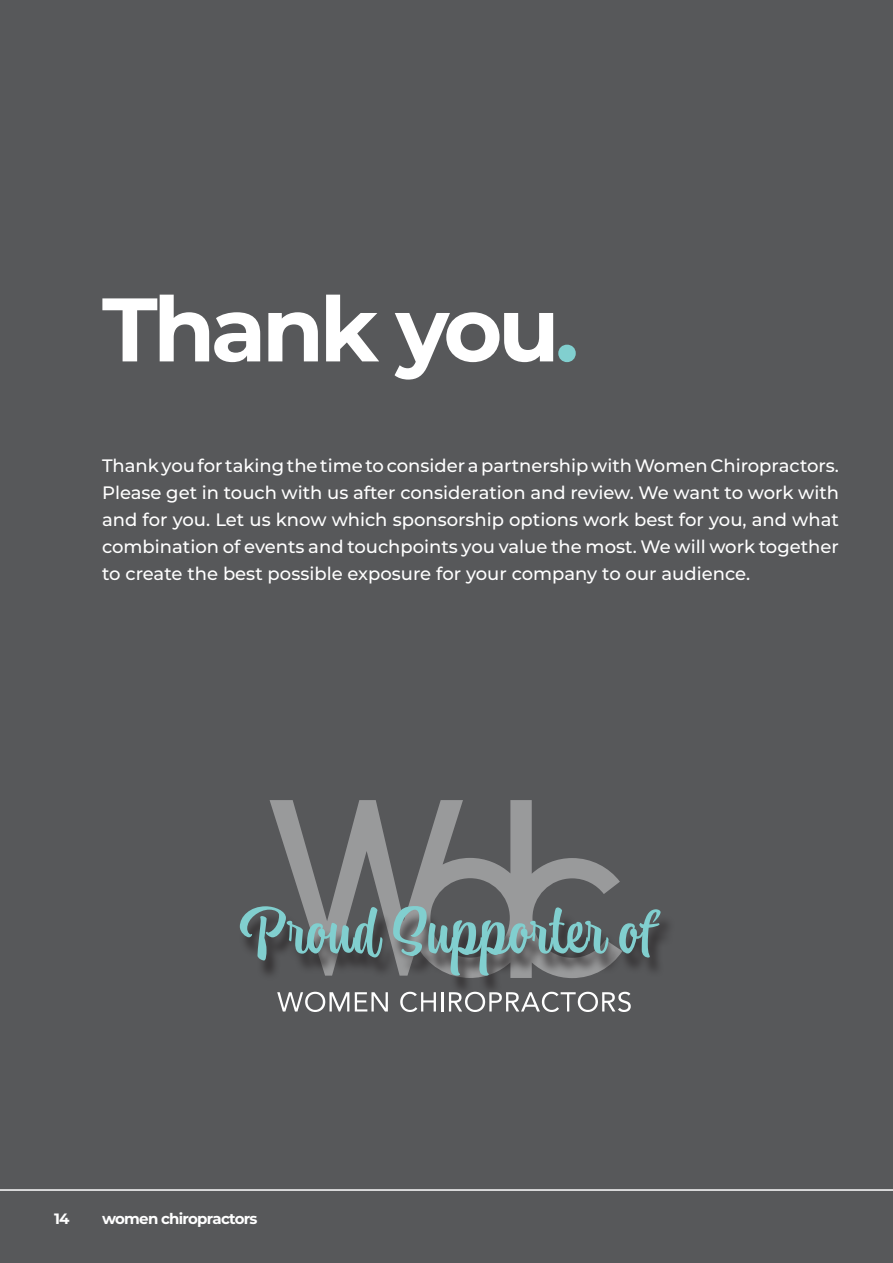
<style>
.page{position:relative;width:893px;height:1263px;background:#57585a}
.page>*{position:absolute;margin:0;border:0;box-sizing:border-box;transform-origin:0 0}
.TITLE_8_no_line{font:700 90px "Montserrat";letter-spacing:-.05em;color:#fff}
.TITLE_3{font:60px "Atocha";letter-spacing:.02em;color:#81cfcf}
.body_text{font:500 18px/27px "Montserrat";color:#fff;text-align:justify}
.t1{font:700 15px "Montserrat";letter-spacing:-.05em;color:#fff}
.s1{color:#81cfcf}
</style>
<div class="page">
<svg style="left:278px;top:996px;width:71px;height:16px"></svg>
<svg style="left:355px;top:996px;width:33px;height:15px"></svg>
<svg style="left:400px;top:996px;width:36px;height:16px"></svg>
<hr style="left:441px;top:992px;width:3px;height:19px;background:#fff">
<svg style="left:449px;top:996px;width:182px;height:16px"></svg>
<svg style="left:270px;top:800px;width:350px;height:111px"></svg>
<div style="left:239px;top:911px;width:436px;height:85px;background:#231f20;opacity:.75"></div>
<hr style="left:0;top:1189px;width:893px;height:2px;background:#fff">
<p class="TITLE_8_no_line" style="left:102px;top:265px;width:478px">Thank you<span class="s1">.</span></p>
<p class="body_text" style="left:102px;top:452px;width:738px">Thank you for taking the time to consider a partnership with Women Chiropractors.<br>Please get in touch with us after consideration and review. We want to work with and for you. Let us know which sponsorship options work best for you, and what combination of events and touchpoints you value the most. We will work together to create the best possible exposure for your company to our audience.</p>
<p class="TITLE_3" style="left:244px;top:890px;width:411px">Proud Supporter of</p>
<p class="t1" style="left:54px;top:1207px;width:17px">14</p>
<p class="t1" style="left:102px;top:1207px;width:157px">women chiropractors</p>
</div>
